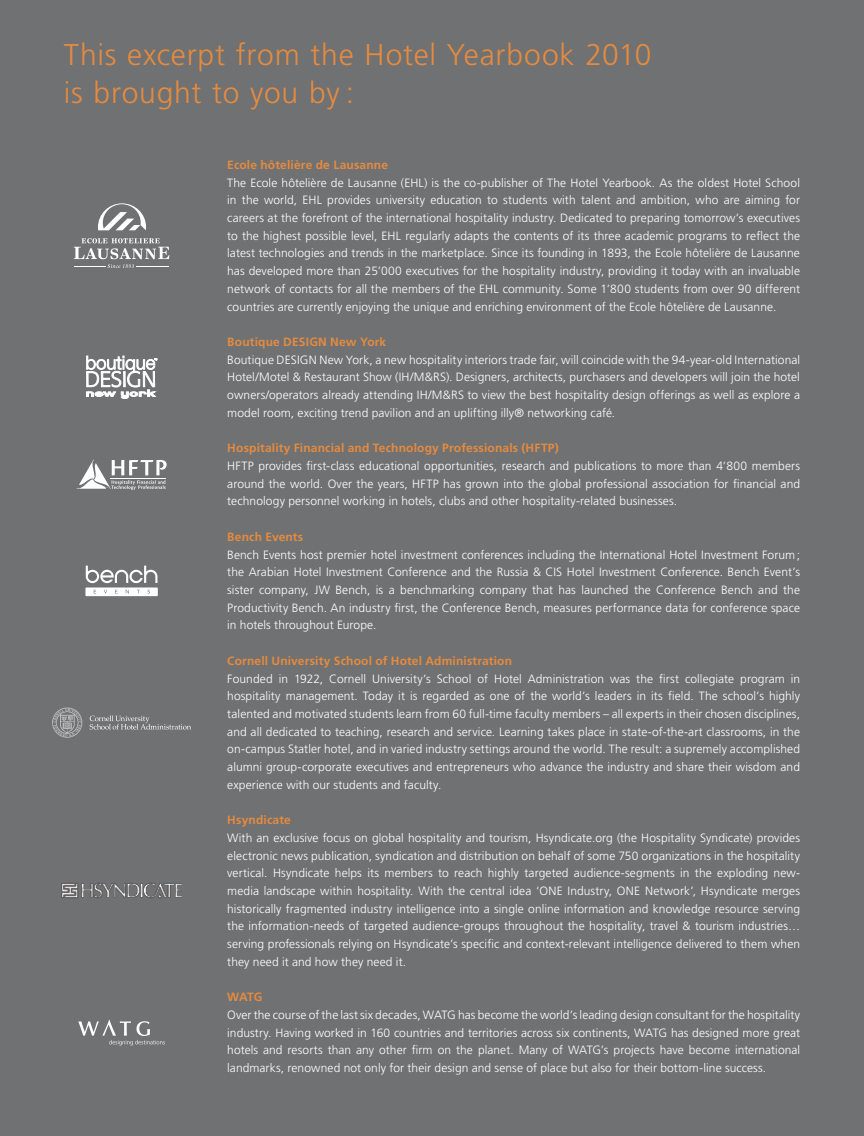
<style>
.page{position:relative;width:864px;height:1136px;background:#fff}
.page>*{position:absolute;margin:0;border:0;box-sizing:border-box;transform-origin:0 0}
.t1{font:300 30px/37.5px "Frutiger LT Std";letter-spacing:.025em;color:#e58b3f}
.t2{font:300 12px/17.7px "Frutiger LT Std";letter-spacing:.005em;color:#fff;text-align:justify}
.t3{font:700 12px "Frutiger LT Std";letter-spacing:.015em;color:#e58b3f}
</style>
<div class="page">
<div style="left:0;top:0;width:863px;height:1135px;background:#707173"></div>
<svg style="left:98px;top:203px;width:48px;height:27px"></svg>
<svg style="left:74px;top:238px;width:95px;height:30px"></svg>
<svg style="left:85px;top:565px;width:73px;height:31px"></svg>
<svg style="left:90px;top:715px;width:101px;height:14px"></svg>
<svg style="left:52px;top:707px;width:30px;height:30px"></svg>
<img style="left:62px;top:882px;width:120px;height:17px">
<svg style="left:86px;top:356px;width:71px;height:42px"></svg>
<svg style="left:78px;top:1019px;width:87px;height:26px"></svg>
<svg style="left:77px;top:459px;width:89px;height:31px"></svg>
<h1 class="t1" style="left:64px;top:36px;width:589px">This excerpt from the Hotel Yearbook 2010 is brought to you by :</h1>
<p class="t3" style="left:227px;top:158px;width:162px">Ecole hôtelière de Lausanne</p>
<p class="t2" style="left:227px;top:174px;width:574px">The Ecole hôtelière de Lausanne (EHL) is the co-publisher of The Hotel Yearbook. As the oldest Hotel School in the world, EHL provides university education to students with talent and ambition, who are aiming for careers at the forefront of the international hospitality industry. Dedicated to preparing tomorrow’s executives to the highest possible level, EHL regularly adapts the contents of its three academic programs to reflect the latest technologies and trends in the marketplace. Since its founding in 1893, the Ecole hôtelière de Lausanne has developed more than 25’000 executives for the hospitality industry, providing it today with an invaluable network of contacts for all the members of the EHL community. Some 1’800 students from over 90 different countries are currently enjoying the unique and enriching environment of the Ecole hôtelière de Lausanne.</p>
<p class="t3" style="left:227px;top:335px;width:160px">Boutique DESIGN New York</p>
<p class="t2" style="left:227px;top:351px;width:574px">Boutique DESIGN New York, a new hospitality interiors trade fair, will coincide with the 94-year-old International Hotel/Motel &amp; Restaurant Show (IH/M&amp;RS). Designers, architects, purchasers and developers will join the hotel owners/operators already attending IH/M&amp;RS to view the best hospitality design offerings as well as explore a model room, exciting trend pavilion and an uplifting illy® networking café.</p>
<p class="t3" style="left:227px;top:441px;width:333px">Hospitality Financial and Technology Professionals (HFTP)</p>
<p class="t2" style="left:227px;top:457px;width:574px">HFTP provides first-class educational opportunities, research and publications to more than 4’800 members around the world. Over the years, HFTP has grown into the global professional association for financial and technology personnel working in hotels, clubs and other hospitality-related businesses.</p>
<p class="t3" style="left:227px;top:529px;width:77px">Bench Events</p>
<p class="t2" style="left:227px;top:545px;width:574px">Bench Events host premier hotel investment conferences including the International Hotel Investment Forum; the Arabian Hotel Investment Conference and the Russia &amp; CIS Hotel Investment Conference. Bench Event’s sister company, JW Bench, is a benchmarking company that has launched the Conference Bench and the Productivity Bench. An industry first, the Conference Bench, measures performance data for conference space in hotels throughout Europe.</p>
<p class="t3" style="left:227px;top:653px;width:286px">Cornell University School of Hotel Administration</p>
<p class="t2" style="left:227px;top:669px;width:574px">Founded in 1922, Cornell University’s School of Hotel Administration was the first collegiate program in hospitality management. Today it is regarded as one of the world’s leaders in its field. The school’s highly talented and motivated students learn from 60 full-time faculty members – all experts in their chosen disciplines, and all dedicated to teaching, research and service. Learning takes place in state-of-the-art classrooms, in the on-campus Statler hotel, and in varied industry settings around the world. The result: a supremely accomplished alumni group-corporate executives and entrepreneurs who advance the industry and share their wisdom and experience with our students and faculty.</p>
<p class="t3" style="left:227px;top:812px;width:65px">Hsyndicate</p>
<p class="t2" style="left:227px;top:829px;width:574px">With an exclusive focus on global hospitality and tourism, Hsyndicate.org (the Hospitality Syndicate) provides electronic news publication, syndication and distribution on behalf of some 750 organizations in the hospitality vertical. Hsyndicate helps its members to reach highly targeted audience-segments in the exploding new&shy;media landscape within hospitality. With the central idea ‘ONE Industry, ONE Network’, Hsyndicate merges historically fragmented industry intelligence into a single online information and knowledge resource serving the information-needs of targeted audience-groups throughout the hospitality, travel &amp; tourism industries… serving professionals relying on Hsyndicate’s specific and context-relevant intelligence delivered to them when they need it and how they need it.</p>
<p class="t3" style="left:227px;top:989px;width:37px">WATG</p>
<p class="t2" style="left:227px;top:1006px;width:574px">Over the course of the last six decades, WATG has become the world’s leading design consultant for the hospitality industry. Having worked in 160 countries and territories across six continents, WATG has designed more great hotels and resorts than any other firm on the planet. Many of WATG’s projects have become international landmarks, renowned not only for their design and sense of place but also for their bottom-line success.</p>
</div>
